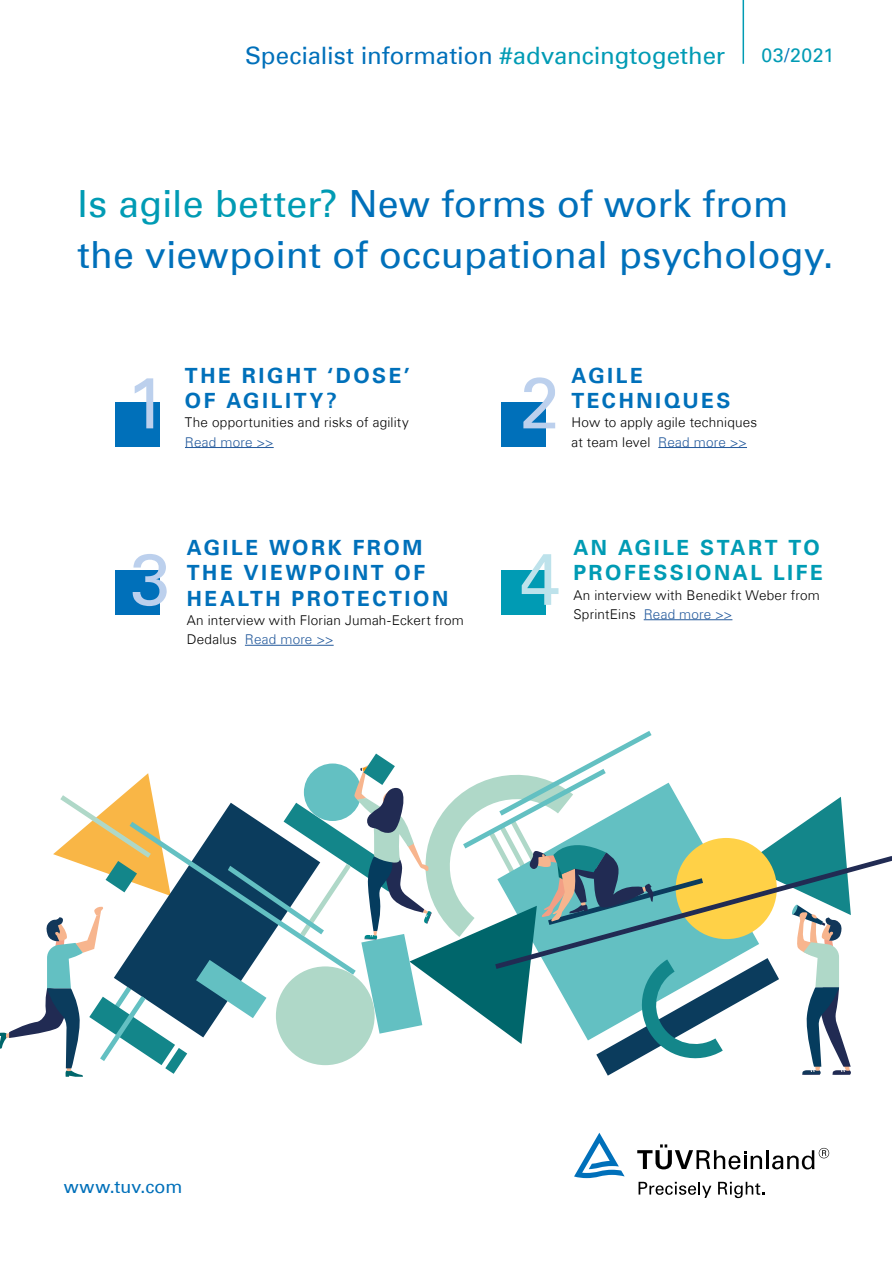
<style>
.page{position:relative;width:893px;height:1263px;background:#fff}
.page>*{position:absolute;margin:0;border:0;box-sizing:border-box;transform-origin:0 0}
._10_Trademark_Protec{font:72.3px "Univers Com 55 Roman";color:#bcd0ed}
._10_Trademark_Protec-2{font:72.3px "Univers Com 55 Roman";color:#bde2eb}
._03_Copy{font:37.5px/51px "Univers Com 55 Roman";letter-spacing:.005em;color:#0070ba}
._01_Headline{font:24px "Univers Com 55 Roman";letter-spacing:-.005em;color:#0070ba}
._04_Copyheadline{font:700 21px/25.5px "Univers Com 65";letter-spacing:.12em;color:#0070ba}
._04_Copyheadline-2{font:700 21px/25.5px "Univers Com 65";letter-spacing:.12em;color:#009bb4}
._10_Trademark_Protec-3{font:19.5px "Univers Com 55 Roman";letter-spacing:.02em;color:#009bb4}
._03_Copy-2{font:18px "Univers Com 55 Roman";letter-spacing:.01em;color:#0070ba}
._03_Copy-3{font:300 13.5px/19.2px "Univers Com 45";letter-spacing:.015em;color:#000}
._04_Copyheadline-3{font:300 13.5px/19.2px "Univers Com 45";letter-spacing:.015em;color:#000}
._03_Copy-4{font:300 13.5px "Univers Com 45";letter-spacing:.02em;color:#245a9c}
.s1{color:#009bb4}
.s2{color:#0070ba}
.s3{color:#245a9c}
</style>
<div class="page">
<hr style="left:185px;top:447px;width:89px;height:1px;background:#245a9c">
<div style="left:115px;top:402px;width:44px;height:45px;background:#0070ba"></div>
<div style="left:501px;top:570px;width:45px;height:44px;background:#009bb4"></div>
<hr style="left:743px;top:0;width:1px;height:64px;background:#009bb4">
<div style="left:115px;top:570px;width:44px;height:44px;background:#0070ba"></div>
<hr style="left:245px;top:645px;width:89px;height:1px;background:#245a9c">
<hr style="left:644px;top:619px;width:88px;height:1px;background:#245a9c">
<div style="left:501px;top:402px;width:45px;height:45px;background:#0070ba"></div>
<hr style="left:658px;top:447px;width:89px;height:1px;background:#245a9c">
<svg style="left:0;top:731px;width:891px;height:346px"></svg>
<svg style="left:639px;top:1182px;width:72px;height:16px"></svg>
<svg style="left:718px;top:1182px;width:46px;height:16px"></svg>
<svg style="left:637px;top:1144px;width:125px;height:25px"></svg>
<hr style="left:766px;top:1150px;width:3px;height:19px;background:#000">
<svg style="left:772px;top:1148px;width:57px;height:21px"></svg>
<svg style="left:574px;top:1133px;width:51px;height:45px"></svg>
<p class="_01_Headline" style="left:245px;top:41px;width:482px">Specialist information <span class="s1">#advancingtogether</span></p>
<p class="_10_Trademark_Protec-3" style="left:761px;top:43px;width:74px">03<span class="s2">/</span>2021</p>
<p class="_03_Copy" style="left:78px;top:178px;width:757px"><span class="s1">Is agile better?</span> New forms of work from the viewpoint of occupational psychology.</p>
<p class="_10_Trademark_Protec" style="left:127px;top:359px;width:42px">1</p>
<p class="_04_Copyheadline" style="left:185px;top:363px;width:226px">THE RIGHT ‘DOSE’<br>OF AGILITY?</p>
<p class="_03_Copy-3" style="left:185px;top:413px;width:225px">The opportunities and risks of agility</p>
<p class="_03_Copy-4" style="left:185px;top:433px;width:90px">Read more &gt;&gt;</p>
<p class="_10_Trademark_Protec" style="left:130px;top:536px;width:42px">3</p>
<p class="_04_Copyheadline" style="left:187px;top:535px;width:263px">AGILE WORK FROM<br>THE VIEWPOINT OF<br>HEALTH PROTECTION</p>
<p class="_03_Copy-3" style="left:187px;top:611px;width:279px">An interview with Florian Jumah-Eckert from<br>Dedalus <span class="s3">Read more &gt;&gt;</span></p>
<p class="_10_Trademark_Protec" style="left:520px;top:359px;width:42px">2</p>
<p class="_04_Copyheadline" style="left:571px;top:363px;width:160px">AGILE<br>TECHNIQUES</p>
<p class="_03_Copy-3" style="left:571px;top:413px;width:187px">How to apply agile techniques at team level <span class="s3">Read more &gt;&gt;</span></p>
<p class="_10_Trademark_Protec-2" style="left:520px;top:536px;width:42px">4</p>
<p class="_04_Copyheadline-2" style="left:573px;top:535px;width:251px">AN AGILE START TO<br>PROFESSIONAL LIFE</p>
<p class="_04_Copyheadline-3" style="left:573px;top:585px;width:248px">An interview with Benedikt Weber from<br>SprintEins <span class="s3">Read more &gt;&gt;</span></p>
<p class="_03_Copy-2" style="left:64px;top:1175px;width:120px">www.tuv.com</p>
</div>
